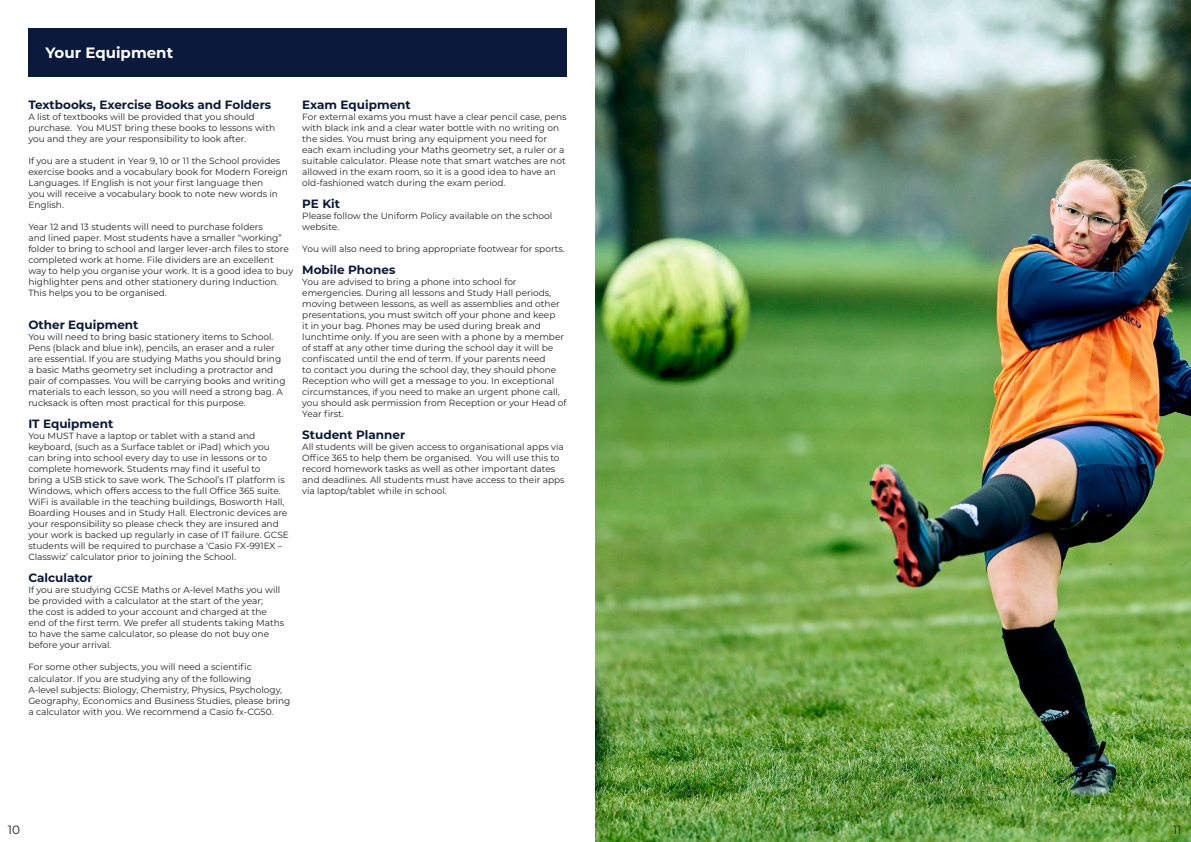
<style>
.page{position:relative;width:1191px;height:842px;background:#fff}
.page>*{position:absolute;margin:0;border:0;box-sizing:border-box;transform-origin:0 0}
.t1{font:700 15px "Montserrat";color:#fff}
.t2{font:700 12px "Montserrat";color:#0a193c}
.t3{font:12px "Montserrat";color:#231f20}
.t4{font:9px/11px "Montserrat";color:#231f20}
</style>
<div class="page">
<div style="left:28px;top:28px;width:539px;height:49px;background:#0a193c"></div>
<img style="left:595px;top:0;width:596px;height:842px">
<p class="t1" style="left:45px;top:42px;width:129px">Your Equipment</p>
<p class="t2" style="left:28px;top:96px;width:244px">Textbooks, Exercise Books and Folders</p>
<p class="t4" style="left:28px;top:111px;width:248px">A list of textbooks will be provided that you should purchase. You MUST bring these books to lessons with you and they are your responsibility to look after.</p>
<p class="t4" style="left:28px;top:155px;width:261px">If you are a student in Year 9, 10 or 11 the School provides exercise books and a vocabulary book for Modern Foreign Languages. If English is not your first language then<br>you will receive a vocabulary book to note new words in English.</p>
<p class="t4" style="left:28px;top:221px;width:266px">Year 12 and 13 students will need to purchase folders<br>and lined paper. Most students have a smaller “working” folder to bring to school and larger lever-arch files to store completed work at home. File dividers are an excellent way to help you organise your work. It is a good idea to buy highlighter pens and other stationery during Induction.<br>This helps you to be organised.</p>
<p class="t2" style="left:28px;top:316px;width:112px">Other Equipment</p>
<p class="t4" style="left:28px;top:331px;width:259px">You will need to bring basic stationery items to School.<br>Pens (black and blue ink), pencils, an eraser and a ruler are essential. If you are studying Maths you should bring a basic Maths geometry set including a protractor and pair of compasses. You will be carrying books and writing materials to each lesson, so you will need a strong bag. A rucksack is often most practical for this purpose.</p>
<p class="t2" style="left:28px;top:415px;width:86px">IT Equipment</p>
<p class="t4" style="left:28px;top:430px;width:262px">You MUST have a laptop or tablet with a stand and keyboard, (such as a Surface tablet or iPad) which you<br>can bring into school every day to use in lessons or to complete homework. Students may find it useful to<br>bring a USB stick to save work. The School’s IT platform is Windows, which offers access to the full Office 365 suite.<br>WiFi is available in the teaching buildings, Bosworth Hall, Boarding Houses and in Study Hall. Electronic devices are your responsibility so please check they are insured and your work is backed up regularly in case of IT failure. GCSE students will be required to purchase a ‘Casio FX-991EX – Classwiz’ calculator prior to joining the School.</p>
<p class="t2" style="left:28px;top:569px;width:66px">Calculator</p>
<p class="t4" style="left:28px;top:584px;width:257px">If you are studying GCSE Maths or A-level Maths you will be provided with a calculator at the start of the year;<br>the cost is added to your account and charged at the end of the first term. We prefer all students taking Maths to have the same calculator, so please do not buy one before your arrival.</p>
<p class="t4" style="left:28px;top:661px;width:263px">For some other subjects, you will need a scientific calculator. If you are studying any of the following<br>A-level subjects: Biology, Chemistry, Physics, Psychology, Geography, Economics and Business Studies, please bring a calculator with you. We recommend a Casio fx-CG50.</p>
<p class="t2" style="left:302px;top:96px;width:110px">Exam Equipment</p>
<p class="t4" style="left:302px;top:111px;width:266px">For external exams you must have a clear pencil case, pens with black ink and a clear water bottle with no writing on the sides. You must bring any equipment you need for each exam including your Maths geometry set, a ruler or a suitable calculator. Please note that smart watches are not allowed in the exam room, so it is a good idea to have an old-fashioned watch during the exam period.</p>
<p class="t2" style="left:302px;top:195px;width:39px">PE Kit</p>
<p class="t4" style="left:302px;top:210px;width:251px">Please follow the Uniform Policy available on the school website.</p>
<p class="t4" style="left:302px;top:243px;width:264px">You will also need to bring appropriate footwear for sports.</p>
<p class="t2" style="left:302px;top:261px;width:95px">Mobile Phones</p>
<p class="t4" style="left:302px;top:276px;width:266px">You are advised to bring a phone into school for emergencies. During all lessons and Study Hall periods, moving between lessons, as well as assemblies and other presentations, you must switch off your phone and keep<br>it in your bag. Phones may be used during break and lunchtime only. If you are seen with a phone by a member of staff at any other time during the school day it will be confiscated until the end of term. If your parents need<br>to contact you during the school day, they should phone Reception who will get a message to you. In exceptional circumstances, if you need to make an urgent phone call, you should ask permission from Reception or your Head of Year first.</p>
<p class="t2" style="left:302px;top:426px;width:105px">Student Planner</p>
<p class="t4" style="left:302px;top:441px;width:264px">All students will be given access to organisational apps via Office 365 to help them be organised. You will use this to record homework tasks as well as other important dates and deadlines. All students must have access to their apps via laptop/tablet while in school.</p>
<p class="t3" style="left:8px;top:821px;width:14px">10</p>
<p class="t3" style="left:1172px;top:821px;width:10px">11</p>
</div>
